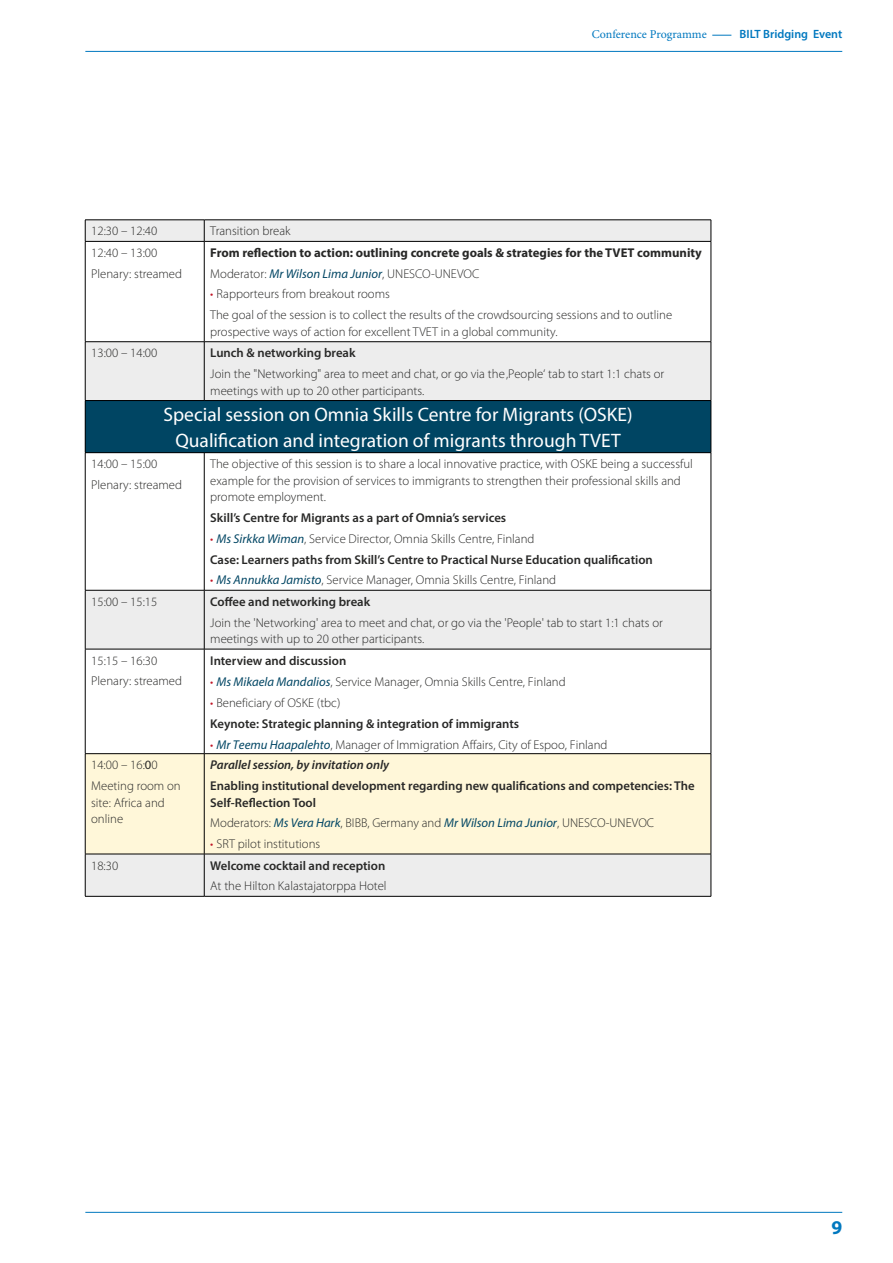
<style>
.page{position:relative;width:893px;height:1263px;background:#fff}
.page>*{position:absolute;margin:0;border:0;box-sizing:border-box;transform-origin:0 0}
.t1{font:19.5px/25.5px "Myriad Pro";color:#fff;text-align:center}
.t2{font:700 19.5px "Myriad Pro";color:#0078bf}
.t3{font:300 12.75px/20.7px "Myriad Pro";color:#282827}
.t4{font:600 12.75px/20.7px "Myriad Pro";color:#282827}
.t5{font:700 12.75px/20.7px "Myriad Pro";color:#282827}
.t6{font:italic 600 12.75px "Myriad Pro";color:#282827}
.t7{font:12px "Minion Pro";color:#0078bf}
.t8{font:600 12px "Myriad Pro";color:#0078bf}
.s1{font-weight:300}
.s2{font-weight:400;font-style:italic;color:#004563}
.s3{color:#c11728}
.s4{font-weight:300;color:#c11728}
.s5{font-weight:400}
</style>
<div class="page">
<hr style="left:85px;top:51px;width:757px;height:1px;background:#0078bf">
<svg style="left:712px;top:35px;width:19px;height:1px"></svg>
<hr style="left:85px;top:1212px;width:757px;height:1px;background:#0078bf">
<svg style="left:86px;top:221px;width:625px;height:675px"></svg>
<div style="left:85px;top:400px;width:626px;height:53px;background:#004563"></div>
<div style="left:86px;top:754px;width:625px;height:100px;background:#fff7d9"></div>
<hr style="left:85px;top:220px;width:119px;height:1px;background:#000">
<svg style="left:85px;top:220px;width:1px;height:21px"></svg>
<hr style="left:204px;top:220px;width:507px;height:1px;background:#000">
<svg style="left:204px;top:220px;width:1px;height:21px"></svg>
<svg style="left:711px;top:220px;width:1px;height:21px"></svg>
<hr style="left:85px;top:241px;width:119px;height:1px;background:#000">
<hr style="left:85px;top:242px;width:1px;height:99px;background:#000">
<hr style="left:204px;top:241px;width:507px;height:1px;background:#000">
<hr style="left:204px;top:242px;width:1px;height:99px;background:#000">
<hr style="left:711px;top:242px;width:1px;height:99px;background:#000">
<hr style="left:85px;top:341px;width:119px;height:1px;background:#000">
<hr style="left:85px;top:342px;width:1px;height:58px;background:#000">
<hr style="left:204px;top:341px;width:507px;height:1px;background:#000">
<hr style="left:204px;top:342px;width:1px;height:58px;background:#000">
<hr style="left:711px;top:342px;width:1px;height:58px;background:#000">
<hr style="left:85px;top:400px;width:119px;height:1px;background:#000">
<hr style="left:85px;top:401px;width:1px;height:51px;background:#000">
<hr style="left:204px;top:400px;width:507px;height:1px;background:#000">
<hr style="left:711px;top:401px;width:1px;height:51px;background:#000">
<hr style="left:85px;top:452px;width:119px;height:1px;background:#000">
<hr style="left:85px;top:453px;width:1px;height:137px;background:#000">
<hr style="left:204px;top:452px;width:507px;height:1px;background:#000">
<hr style="left:204px;top:453px;width:1px;height:137px;background:#000">
<hr style="left:711px;top:453px;width:1px;height:137px;background:#000">
<hr style="left:85px;top:590px;width:119px;height:1px;background:#000">
<hr style="left:85px;top:590px;width:1px;height:59px;background:#000">
<hr style="left:204px;top:590px;width:507px;height:1px;background:#000">
<hr style="left:204px;top:590px;width:1px;height:59px;background:#000">
<hr style="left:711px;top:590px;width:1px;height:59px;background:#000">
<hr style="left:85px;top:649px;width:119px;height:1px;background:#000">
<hr style="left:85px;top:649px;width:1px;height:104px;background:#000">
<hr style="left:204px;top:649px;width:507px;height:1px;background:#000">
<hr style="left:204px;top:649px;width:1px;height:104px;background:#000">
<hr style="left:711px;top:649px;width:1px;height:104px;background:#000">
<hr style="left:85px;top:753px;width:119px;height:1px;background:#000">
<hr style="left:85px;top:754px;width:1px;height:100px;background:#000">
<hr style="left:204px;top:753px;width:507px;height:1px;background:#000">
<hr style="left:204px;top:754px;width:1px;height:100px;background:#000">
<hr style="left:711px;top:754px;width:1px;height:100px;background:#000">
<hr style="left:85px;top:854px;width:119px;height:1px;background:#000">
<hr style="left:85px;top:854px;width:1px;height:42px;background:#000">
<hr style="left:204px;top:854px;width:507px;height:1px;background:#000">
<hr style="left:204px;top:854px;width:1px;height:42px;background:#000">
<hr style="left:711px;top:854px;width:1px;height:42px;background:#000">
<hr style="left:85px;top:896px;width:119px;height:1px;background:#000">
<hr style="left:204px;top:896px;width:507px;height:1px;background:#000">
<p class="t7" style="left:592px;top:26px;width:117px">Conference Programme</p>
<p class="t8" style="left:740px;top:27px;width:104px">BILT Bridging Event</p>
<p class="t3" style="left:91px;top:221px;width:68px">12:30 – 12:40</p>
<p class="t3" style="left:210px;top:221px;width:82px">Transition break</p>
<p class="t3" style="left:91px;top:242px;width:92px">12:40 – 13:00<br>Plenary: streamed</p>
<p class="t5" style="left:210px;top:242px;width:493px">From reflection to action: outlining concrete goals &amp; strategies for the TVET community<br><span class="s1">Moderator:</span> <span class="s2">Mr Wilson Lima Junior</span><span class="s1">, UNESCO-UNEVOC</span></p>
<p class="t3" style="left:210px;top:284px;width:463px"><span class="s3">•</span> Rapporteurs from breakout rooms<br>The goal of the session is to collect the results of the crowdsourcing sessions and to outline</p>
<p class="t3" style="left:210px;top:321px;width:349px">prospective ways of action for excellent TVET in a global community.</p>
<p class="t3" style="left:91px;top:343px;width:68px">13:00 – 14:00</p>
<p class="t4" style="left:210px;top:342px;width:147px">Lunch &amp; networking break</p>
<p class="t3" style="left:210px;top:365px;width:456px;line-height:16.5px">Join the "Networking" area to meet and chat, or go via the ‚People‘ tab to start 1:1 chats or meetings with up to 20 other participants.</p>
<h1 class="t1" style="left:164px;top:402px;width:470px">Special session on Omnia Skills Centre for Migrants (OSKE)<br>Qualification and integration of migrants through TVET</h1>
<p class="t3" style="left:91px;top:453px;width:92px">14:00 – 15:00<br>Plenary: streamed</p>
<p class="t3" style="left:210px;top:456px;width:484px;line-height:16.5px">The objective of this session is to share a local innovative practice, with OSKE being a successful example for the provision of services to immigrants to strengthen their professional skills and promote employment.</p>
<p class="t4" style="left:210px;top:507px;width:297px">Skill’s Centre for Migrants as a part of Omnia’s services</p>
<p class="t4" style="left:210px;top:528px;width:444px"><span class="s4">•</span> <span class="s2">Ms Sirkka Wiman</span><span class="s1">, Service Director, Omnia Skills Centre, Finland<br></span>Case: Learners paths from Skill’s Centre to Practical Nurse Education qualification</p>
<p class="t3" style="left:210px;top:569px;width:347px"><span class="s3">•</span> <span class="s2">Ms Annukka Jamisto</span>, Service Manager, Omnia Skills Centre, Finland</p>
<p class="t3" style="left:91px;top:591px;width:68px">15:00 – 15:15</p>
<p class="t4" style="left:210px;top:591px;width:161px">Coffee and networking break</p>
<p class="t3" style="left:210px;top:614px;width:454px;line-height:16.5px">Join the 'Networking' area to meet and chat, or go via the 'People' tab to start 1:1 chats or meetings with up to 20 other participants.</p>
<p class="t3" style="left:91px;top:650px;width:92px">15:15 – 16:30<br>Plenary: streamed</p>
<p class="t4" style="left:210px;top:650px;width:138px">Interview and discussion</p>
<p class="t3" style="left:210px;top:672px;width:357px"><span class="s3">•</span> <span class="s2">Ms Mikaela Mandalios</span>, Service Manager, Omnia Skills Centre, Finland</p>
<p class="t4" style="left:210px;top:692px;width:311px"><span class="s4">•</span> <span class="s1">Beneficiary of OSKE (tbc)<br></span>Keynote: Strategic planning &amp; integration of immigrants</p>
<p class="t3" style="left:210px;top:734px;width:399px"><span class="s3">•</span> <span class="s2">Mr Teemu Haapalehto</span>, Manager of Immigration Affairs, City of Espoo, Finland</p>
<p class="t3" style="left:91px;top:754px;width:91px">14:00 – 16:<span class="s5">0</span>0<br>Meeting room on</p>
<p class="t3" style="left:91px;top:794px;width:75px;line-height:16.5px">site: Africa and online</p>
<p class="t6" style="left:210px;top:757px;width:181px">Parallel session, by invitation only</p>
<p class="t4" style="left:210px;top:777px;width:486px;line-height:16.5px">Enabling institutional development regarding new qualifications and competencies: The<br>Self-Reflection Tool</p>
<p class="t3" style="left:210px;top:812px;width:445px">Moderators: <span class="s2">Ms Vera Hark</span>, BIBB, Germany and <span class="s2">Mr Wilson Lima Junior</span>, UNESCO-UNEVOC</p>
<p class="t3" style="left:210px;top:833px;width:112px"><span class="s3">•</span> SRT pilot institutions</p>
<p class="t3" style="left:91px;top:855px;width:29px">18:30</p>
<p class="t4" style="left:210px;top:855px;width:177px">Welcome cocktail and reception</p>
<p class="t3" style="left:210px;top:876px;width:178px">At the Hilton Kalastajatorppa Hotel</p>
<h1 class="t2" style="left:831px;top:1215px;width:12px">9</h1>
</div>
